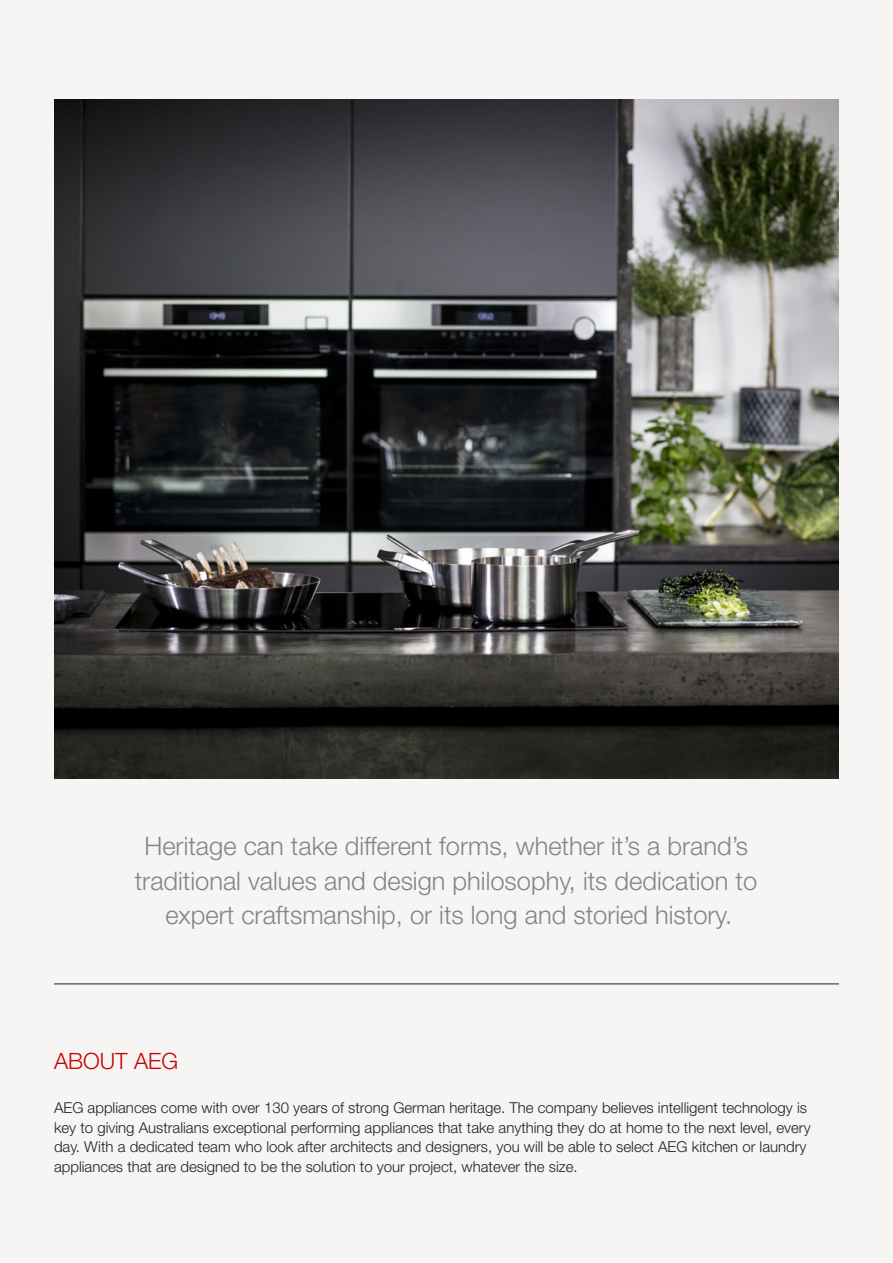
<style>
.page{position:relative;width:893px;height:1263px;background:#f6f5f4}
.page>*{position:absolute;margin:0;border:0;box-sizing:border-box;transform-origin:0 0}
.BC_Helvetica{font:300 25.5px/34.5px "Helvetica Neue LT Std";color:#848585;text-align:center}
.BC_Helvetica-2{font:300 22.5px "Helvetica Neue LT Std";color:#c00}
.BC_Helvetica-3{font:300 15px/19.5px "Helvetica Neue LT Std";color:#231f20}
</style>
<div class="page">
<img style="left:54px;top:100px;width:785px;height:678px">
<hr style="left:54px;top:983px;width:785px;height:1px;background:#231f20">
<p class="BC_Helvetica" style="left:135px;top:829px;width:624px">Heritage can take different forms, whether it’s a brand’s traditional values and design philosophy, its dedication to expert craftsmanship, or its long and storied history.</p>
<p class="BC_Helvetica-2" style="left:54px;top:1047px;width:126px">ABOUT AEG</p>
<p class="BC_Helvetica-3" style="left:54px;top:1098px;width:758px">AEG appliances come with over 130 years of strong German heritage. The company believes intelligent technology is key to giving Australians exceptional performing appliances that take anything they do at home to the next level, every day. With a dedicated team who look after architects and designers, you will be able to select AEG kitchen or laundry appliances that are designed to be the solution to your project, whatever the size.</p>
</div>
